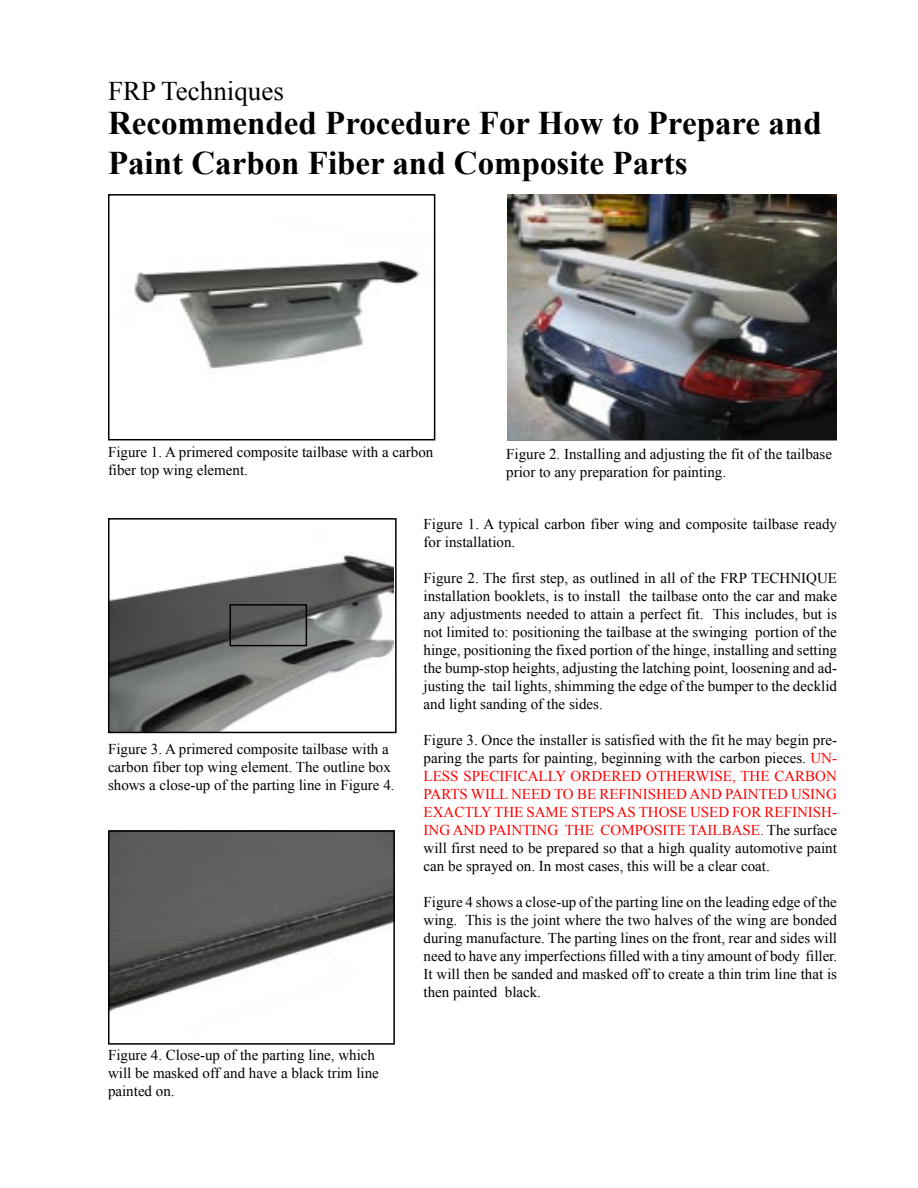
<style>
.page{position:relative;width:918px;height:1188px;background:#fff}
.page>*{position:absolute;margin:0;border:0;box-sizing:border-box;transform-origin:0 0}
.t1{font:700 33px/39.6px "Times New Roman";color:#000}
.t2{font:27px "Times New Roman";color:#000}
.t3{font:15px/18px "Times New Roman";color:#000}
.s1{color:#f00}
</style>
<div class="page">
<img style="left:134px;top:260px;width:286px;height:109px">
<img style="left:111px;top:833px;width:281px;height:178px">
<div style="left:108px;top:830px;width:287px;height:215px;border:2px solid #000"></div>
<div style="left:108px;top:194px;width:327px;height:246px;border:2px solid #000"></div>
<img style="left:508px;top:194px;width:329px;height:246px">
<img style="left:111px;top:555px;width:283px;height:175px">
<div style="left:108px;top:518px;width:289px;height:215px;border:2px solid #000"></div>
<div style="left:230px;top:604px;width:77px;height:42px;border:2px solid #000"></div>
<h2 class="t2" style="left:108px;top:73px;width:177px">FRP Techniques</h2>
<h1 class="t1" style="left:108px;top:103px;width:715px">Recommended Procedure For How to Prepare and<br>Paint Carbon Fiber and Composite Parts</h1>
<p class="t3" style="left:108px;top:443px;width:327px">Figure 1. A primered composite tailbase with a carbon fiber top wing element.</p>
<p class="t3" style="left:424px;top:514px;width:415px">Figure 1. A typical carbon fiber wing and composite tailbase ready for installation.</p>
<p class="t3" style="left:424px;top:568px;width:415px;text-align:justify">Figure 2. The first step, as outlined in all of the FRP TECHNIQUE installation booklets, is to install the tailbase onto the car and make any adjustments needed to attain a perfect fit. This includes, but is not limited to: positioning the tailbase at the swinging portion of the hinge, positioning the fixed portion of the hinge, installing and setting the bump-stop heights, adjusting the latching point, loosening and ad&shy;justing the tail lights, shimming the edge of the bumper to the decklid and light sanding of the sides.</p>
<p class="t3" style="left:424px;top:730px;width:415px;text-align:justify">Figure 3. Once the installer is satisfied with the fit he may begin pre&shy;paring the parts for painting, beginning with the carbon pieces. <span class="s1">UN-LESS SPECIFICALLY ORDERED OTHERWISE, THE CARBON PARTS WILL NEED TO BE REFINISHED AND PAINTED USING EXACTLY THE SAME STEPS AS THOSE USED FOR REFINISH-ING AND PAINTING THE COMPOSITE TAILBASE.</span> The surface will first need to be prepared so that a high quality automotive paint can be sprayed on. In most cases, this will be a clear coat.</p>
<p class="t3" style="left:424px;top:892px;width:415px;text-align:justify">Figure 4 shows a close-up of the parting line on the leading edge of the wing. This is the joint where the two halves of the wing are bonded during manufacture. The parting lines on the front, rear and sides will need to have any imperfections filled with a tiny amount of body filler.<br>It will then be sanded and masked off to create a thin trim line that is then painted black.</p>
<p class="t3" style="left:506px;top:445px;width:327px">Figure 2. Installing and adjusting the fit of the tailbase prior to any preparation for painting.</p>
<p class="t3" style="left:108px;top:740px;width:288px">Figure 3. A primered composite tailbase with a carbon fiber top wing element. The outline box shows a close-up of the parting line in Figure 4.</p>
<p class="t3" style="left:108px;top:1045px;width:272px">Figure 4. Close-up of the parting line, which will be masked off and have a black trim line painted on.</p>
</div>
